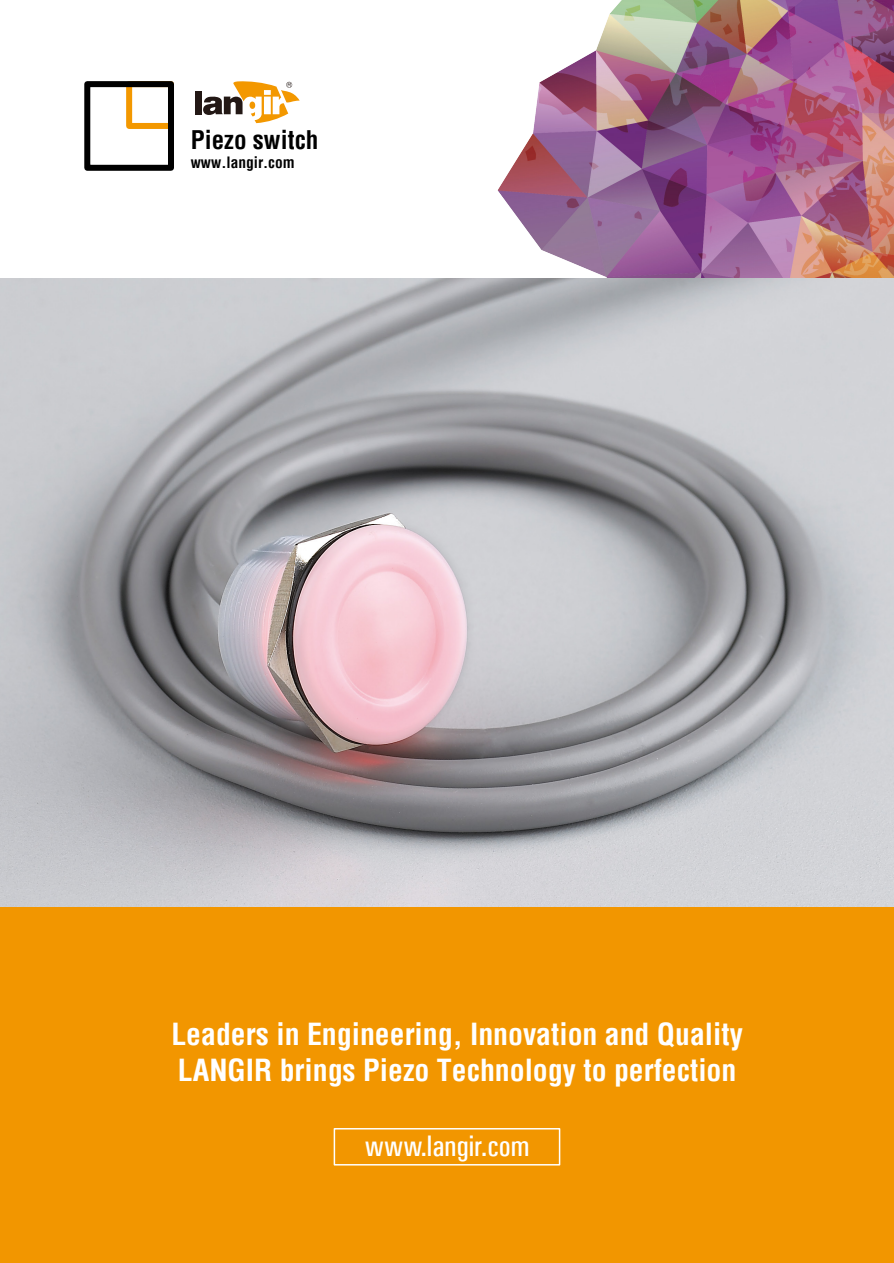
<style>
.page{position:relative;width:894px;height:1263px;background:#fff}
.page>*{position:absolute;margin:0;border:0;box-sizing:border-box;transform-origin:0 0}
.t1{font:700 condensed 29.7px/36px "Helvetica";color:#fff}
.t2{font:29.7px "Univers Condensed";color:#fff}
.t3{font:700 condensed 25.05px "Helvetica";color:#000}
.t4{font:700 condensed 15.3px "Helvetica";color:#000}
</style>
<div class="page">
<img style="left:497px;top:0;width:396px;height:278px">
<img style="left:0;top:278px;width:893px;height:629px">
<div style="left:126px;top:81px;width:48px;height:48px;border:6px solid #f39800"></div>
<div style="left:84px;top:81px;width:90px;height:90px;border:6px solid #000"></div>
<svg style="left:203px;top:81px;width:96px;height:42px"></svg>
<div style="left:195px;top:91px;width:7px;height:23px;background:#231815"></div>
<div style="left:0;top:907px;width:893px;height:356px;background:#f29600"></div>
<div style="left:333px;top:1128px;width:227px;height:37px;border:2px solid #fff"></div>
<p class="t3" style="left:191px;top:123px;width:129px">Piezo switch</p>
<p class="t4" style="left:191px;top:153px;width:105px">www.langir.com</p>
<p class="t1" style="left:171px;top:1016px;width:573px">Leaders in Engineering, Innovation and Quality<br>LANGIR brings Piezo Technology to perfection</p>
<p class="t2" style="left:365px;top:1128px;width:166px">www.langir.com</p>
</div>
